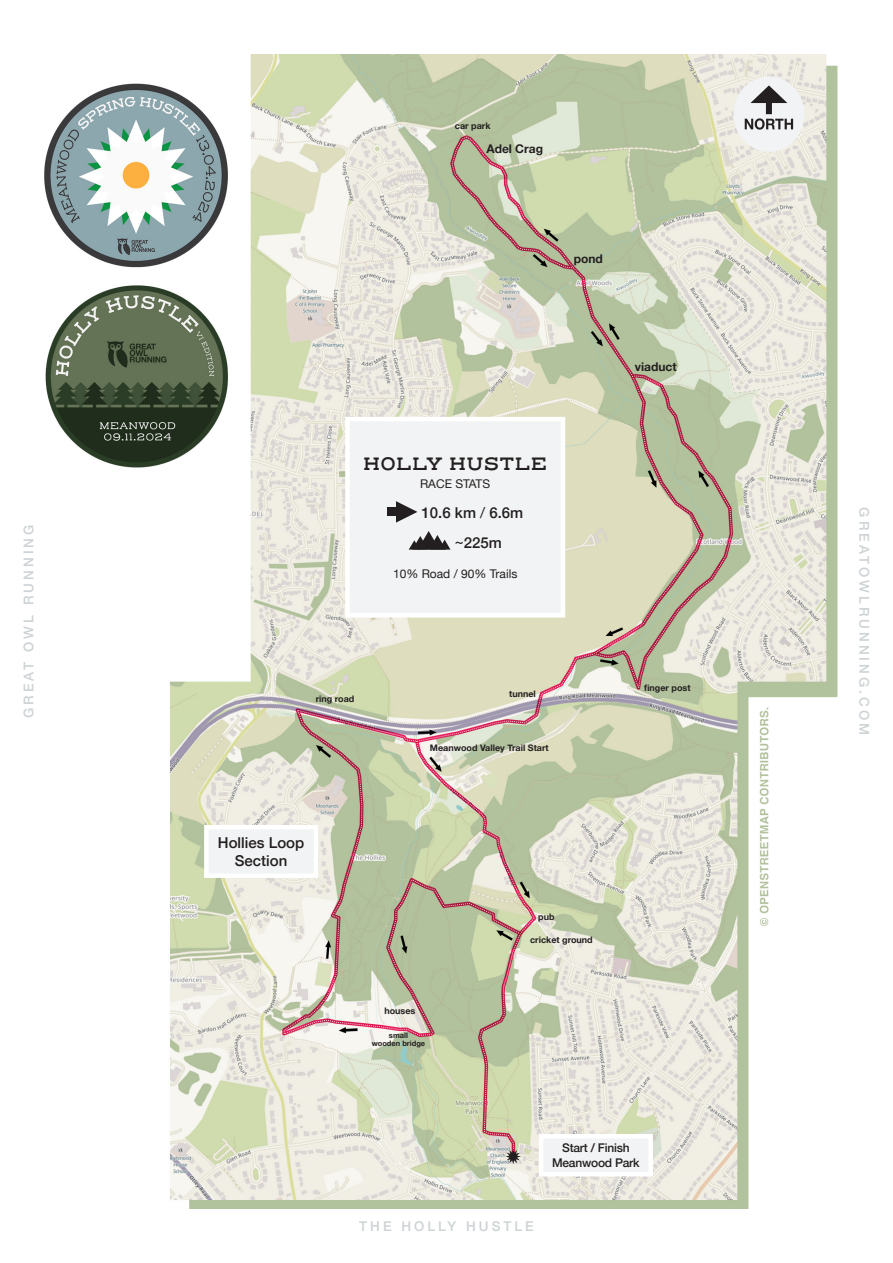
<style>
.page{position:relative;width:893px;height:1263px;background:#fff}
.page>*{position:absolute;margin:0;border:0;box-sizing:border-box;transform-origin:0 0}
.BODY_TEXT{font:600 18px "Henderson Slab Basic";color:#231f20}
.BODY_TEXT-2{font:500 15px "Helvetica Neue";color:#231f20}
.t1{font:500 13.5px "Helvetica Neue";letter-spacing:.225em;color:#ced3d5}
.BODY_TEXT-3{font:12px "Helvetica Neue";color:#231f20}
.BODY_TEXT-4{font:500 12px "Helvetica Neue";letter-spacing:-.02em;color:#231f20}
.t2{font:700 12px "Helvetica Neue";color:#231f20}
.t3{font:700 9px "Helvetica Neue";color:#231f20}
.t4{font:700 7.5px "Helvetica Neue";color:#231f20}
.s1{font-weight:400}
</style>
<div class="page">
<img style="left:44px;top:54px;width:794px;height:1155px">
<div style="left:733px;top:77px;width:71px;height:75px;background:#f2f3f4;border-radius:50%"></div>
<div style="left:766px;top:100px;width:6px;height:14px;background:#231f20"></div>
<svg style="left:750px;top:85px;width:37px;height:18px"></svg>
<svg style="left:745px;top:118px;width:48px;height:12px"></svg>
<div style="left:347px;top:419px;width:216px;height:196px;background:#f2f3f4"></div>
<svg style="left:396px;top:501px;width:21px;height:22px"></svg>
<div style="left:387px;top:508px;width:17px;height:8px;background:#231f20"></div>
<svg style="left:409px;top:531px;width:41px;height:19px"></svg>
<div style="left:345px;top:417px;width:220px;height:200px;border:4px solid #fff"></div>
<div style="left:206px;top:827px;width:110px;height:49px;background:#f2f3f4"></div>
<div style="left:204px;top:825px;width:114px;height:53px;border:4px solid #fff"></div>
<div style="left:541px;top:1136px;width:110px;height:38px;background:#f2f3f4"></div>
<div style="left:539px;top:1134px;width:114px;height:42px;border:4px solid #fff"></div>
<svg style="left:505px;top:1149px;width:16px;height:15px"></svg>
<p class="t1" style="left:18px;top:718px;width:195px;rotate:-90deg">GREAT OWL RUNNING</p>
<p class="t3" style="left:455px;top:119px;width:37px">car park</p>
<p class="t2" style="left:486px;top:139px;width:58px">Adel Crag</p>
<p class="t2" style="left:574px;top:249px;width:31px">pond</p>
<p class="BODY_TEXT" style="left:363px;top:452px;width:187px">HOLLY HUSTLE</p>
<p class="BODY_TEXT-3" style="left:420px;top:475px;width:72px">RACE STATS</p>
<p class="BODY_TEXT-2" style="left:422px;top:501px;width:103px">10.6 km <span class="s1">/</span> 6.6m</p>
<p class="BODY_TEXT-2" style="left:455px;top:531px;width:49px"><span class="s1">~</span>225m</p>
<p class="BODY_TEXT-3" style="left:393px;top:565px;width:126px">10% Road / 90% Trails</p>
<p class="t2" style="left:635px;top:357px;width:43px">viaduct</p>
<p class="t3" style="left:316px;top:692px;width:40px">ring road</p>
<p class="t3" style="left:509px;top:686px;width:28px">tunnel</p>
<p class="t3" style="left:430px;top:741px;width:120px">Meanwood Valley Trail Start</p>
<p class="BODY_TEXT-2" style="left:218px;top:831px;width:88px">Hollies Loop</p>
<p class="BODY_TEXT-2" style="left:235px;top:849px;width:54px">Section</p>
<p class="t3" style="left:384px;top:1004px;width:33px">houses</p>
<p class="t4" style="left:389px;top:1030px;width:20px">small</p>
<p class="t4" style="left:372px;top:1037px;width:55px">wooden bridge</p>
<p class="t3" style="left:538px;top:909px;width:18px">pub</p>
<p class="t3" style="left:530px;top:933px;width:64px">cricket ground</p>
<p class="t3" style="left:644px;top:681px;width:48px">finger post</p>
<p class="BODY_TEXT-4" style="left:562px;top:1138px;width:69px">Start / Finish</p>
<p class="BODY_TEXT-4" style="left:552px;top:1153px;width:89px">Meanwood Park</p>
<p class="t1" style="left:359px;top:1215px;width:176px">THE HOLLY HUSTLE</p>
<p class="t1" style="left:875px;top:507px;width:229px;rotate:90deg">GREATOWLRUNNING.COM</p>
</div>
